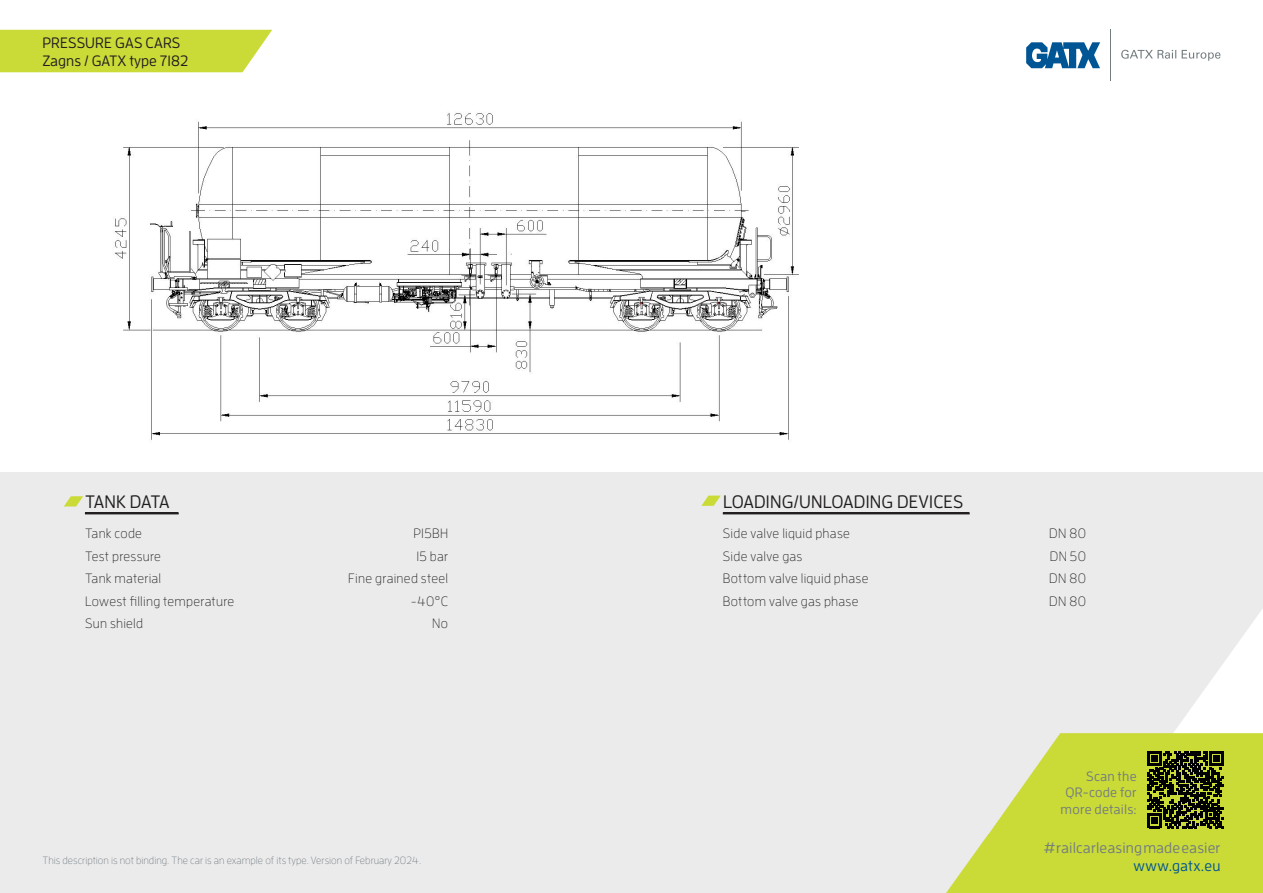
<style>
.page{position:relative;width:1263px;height:893px;background:#fff}
.page>*{position:absolute;margin:0;border:0;box-sizing:border-box;transform-origin:0 0}
.blockheader{font:500 18px "Enzo Pro";letter-spacing:.01em;color:#231f20}
.blockheader-2{font:500 18px "Enzo Pro";letter-spacing:-.045em;color:#231f20}
.blockheader-3{font:500 15px "Enzo Pro";color:#231f20}
.t1{font:500 15px "Enzo Pro";letter-spacing:.01em;color:#737c80}
.body_small{font:500 15px "Enzo Pro";letter-spacing:.025em;color:#005594}
.body{font:300 13.5px "Enzo Pro";letter-spacing:.02em;color:#231f20}
.body_small-2{font:500 13.5px/16.2px "Enzo Pro";letter-spacing:.02em;color:#737c80;text-align:right}
.t2{font:300 10.5px "Enzo Pro";color:#737c80}
</style>
<div class="page">
<div style="left:0;top:472px;width:1263px;height:421px;background:#ebebec"></div>
<img style="left:115px;top:113px;width:684px;height:327px">
<svg style="left:946px;top:733px;width:317px;height:160px;background:#bfcb53"></svg>
<svg style="left:1121px;top:50px;width:99px;height:11px"></svg>
<svg style="left:1026px;top:42px;width:74px;height:26px"></svg>
<hr style="left:1110px;top:30px;width:1px;height:51px;background:#737c80">
<div style="left:0;top:30px;width:272px;height:42px;background:#cadb37"></div>
<div style="left:85px;top:512px;width:94px;height:2px;border:1px solid #231f20"></div>
<svg style="left:64px;top:496px;width:19px;height:10px"></svg>
<div style="left:723px;top:512px;width:246px;height:2px;border:1px solid #231f20"></div>
<svg style="left:701px;top:496px;width:20px;height:10px"></svg>
<p class="blockheader-3" style="left:43px;top:34px;width:139px">PRESSURE GAS CARS</p>
<p class="blockheader-3" style="left:43px;top:52px;width:147px">Zagns / GATX type 7182</p>
<p class="blockheader-2" style="left:85px;top:491px;width:86px">TANK DATA</p>
<p class="blockheader" style="left:723px;top:491px;width:242px">LOADING/UNLOADING DEVICES</p>
<p class="body" style="left:85px;top:525px;width:58px">Tank code</p>
<p class="body" style="left:414px;top:525px;width:36px">P15BH</p>
<p class="body" style="left:85px;top:548px;width:78px">Test pressure</p>
<p class="body" style="left:416px;top:548px;width:33px">15 bar</p>
<p class="body" style="left:85px;top:570px;width:78px">Tank material</p>
<p class="body" style="left:348px;top:570px;width:101px">Fine grained steel</p>
<p class="body" style="left:85px;top:593px;width:151px">Lowest filling temperature</p>
<p class="body" style="left:411px;top:593px;width:39px">-40°C</p>
<p class="body" style="left:85px;top:615px;width:59px">Sun shield</p>
<p class="body" style="left:432px;top:615px;width:17px">No</p>
<p class="t2" style="left:43px;top:854px;width:380px">This description is not binding. The car is an example of its type. Version of February 2024.</p>
<p class="body" style="left:723px;top:525px;width:129px">Side valve liquid phase</p>
<p class="body" style="left:1049px;top:525px;width:38px">DN 80</p>
<p class="body" style="left:723px;top:548px;width:81px">Side valve gas</p>
<p class="body" style="left:1050px;top:548px;width:38px">DN 50</p>
<p class="body" style="left:723px;top:570px;width:147px">Bottom valve liquid phase</p>
<p class="body" style="left:1049px;top:570px;width:38px">DN 80</p>
<p class="body" style="left:723px;top:593px;width:137px">Bottom valve gas phase</p>
<p class="body" style="left:1049px;top:593px;width:38px">DN 80</p>
<p class="body_small-2" style="left:1061px;top:768px;width:78px">Scan the<br>QR-code for more details:</p>
<p class="t1" style="left:1043px;top:838px;width:178px">#railcarleasingmadeeasier</p>
<p class="body_small" style="left:1133px;top:856px;width:88px">www.gatx.eu</p>
</div>
